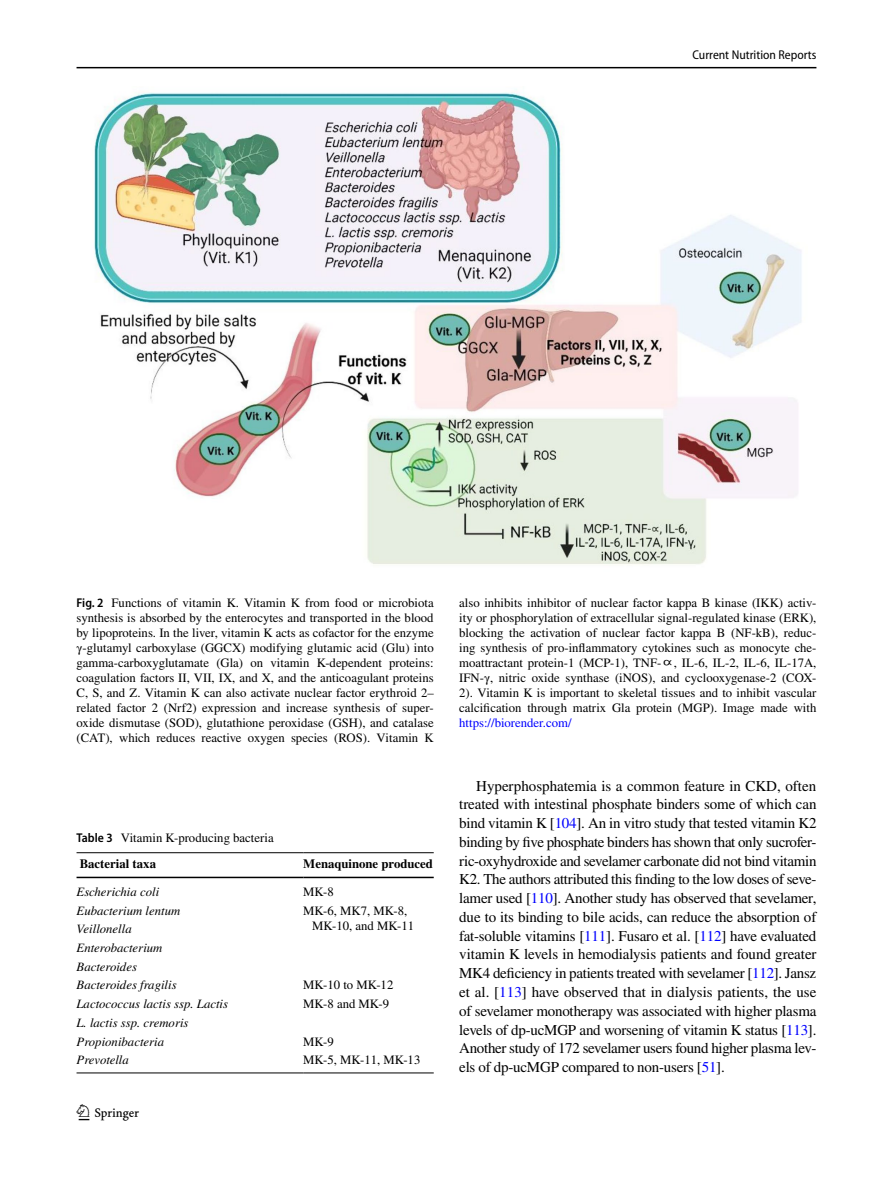
<style>
.page{position:relative;width:893px;height:1187px;background:#fff}
.page>*{position:absolute;margin:0;border:0;box-sizing:border-box;transform-origin:0 0}
.t1{font:22.5px "Springnew Regular 2";color:#000}
.t2{font:15px/18.8px "STIX";letter-spacing:-.015em;color:#000;text-align:justify}
.t3{font:12.75px/15px "STIX";color:#000;text-align:justify}
.t4{font:italic 12.75px/18.8px "STIX";color:#000}
.t5{font:semi-condensed 12.75px "Myriad Pro";color:#000}
.t6{font:12.75px "STIX";color:#00f}
.t7{font:700 12.75px "STIX";color:#000}
.s1{font-family:"Myriad Pro";font-weight:600;font-stretch:semi-condensed}
.s2{font-family:"Code 2000"}
.s3{font-weight:700}
.s4{color:#00f}
</style>
<div class="page">
<hr style="left:77px;top:67px;width:739px;height:1px;background:#000">
<img style="left:94px;top:89px;width:708px;height:475px">
<hr style="left:77px;top:852px;width:226px;height:1px;background:#000">
<hr style="left:77px;top:876px;width:226px;height:2px;background:#000">
<hr style="left:303px;top:852px;width:131px;height:1px;background:#000">
<hr style="left:303px;top:876px;width:131px;height:2px;background:#000">
<hr style="left:77px;top:1072px;width:226px;height:1px;background:#000">
<hr style="left:303px;top:1072px;width:131px;height:1px;background:#000">
<p class="t5" style="left:692px;top:48px;width:125px">Current Nutrition Reports</p>
<p class="t3" style="left:77px;top:596px;width:359px"><span class="s1">Fig. 2</span> Functions of vitamin K. Vitamin K from food or microbiota synthesis is absorbed by the enterocytes and transported in the blood by lipoproteins. In the liver, vitamin K acts as cofactor for the enzyme γ-glutamyl carboxylase (GGCX) modifying glutamic acid (Glu) into gamma-carboxyglutamate (Gla) on vitamin K-dependent proteins: coagulation factors II, VII, IX, and X, and the anticoagulant proteins C, S, and Z. Vitamin K can also activate nuclear factor erythroid 2– related factor 2 (Nrf2) expression and increase synthesis of super&shy;oxide dismutase (SOD), glutathione peroxidase (GSH), and catalase (CAT), which reduces reactive oxygen species (ROS). Vitamin K</p>
<p class="t3" style="left:459px;top:596px;width:359px">also inhibits inhibitor of nuclear factor kappa B kinase (IKK) activ&shy;ity or phosphorylation of extracellular signal-regulated kinase (ERK), blocking the activation of nuclear factor kappa B (NF-kB), reduc&shy;ing synthesis of pro-inflammatory cytokines such as monocyte che&shy;moattractant protein-1 (MCP-1), TNF-<span class="s2">∝</span>, IL-6, IL-2, IL-6, IL-17A, IFN-γ, nitric oxide synthase (iNOS), and cyclooxygenase-2 (COX-2). Vitamin K is important to skeletal tissues and to inhibit vascular calcification through matrix Gla protein (MGP). Image made with</p>
<p class="t6" style="left:459px;top:714px;width:114px">https://biorender.com/</p>
<p class="t3" style="left:77px;top:825px;width:199px;line-height:25.7px"><span class="s1">Table 3</span> Vitamin K-producing bacteria<br><span class="s3">Bacterial taxa</span></p>
<p class="t7" style="left:303px;top:855px;width:131px">Menaquinone produced</p>
<p class="t4" style="left:77px;top:881px;width:84px">Escherichia coli</p>
<p class="t3" style="left:303px;top:884px;width:32px">MK-8</p>
<p class="t4" style="left:77px;top:900px;width:105px">Eubacterium lentum</p>
<p class="t3" style="left:303px;top:903px;width:105px">MK-6, MK7, MK-8,</p>
<p class="t4" style="left:77px;top:919px;width:57px">Veillonella</p>
<p class="t3" style="left:312px;top:918px;width:103px">MK-10, and MK-11</p>
<p class="t4" style="left:77px;top:937px;width:102px">Enterobacterium<br>Bacteroides<br>Bacteroides fragilis</p>
<p class="t3" style="left:303px;top:978px;width:92px">MK-10 to MK-12</p>
<p class="t4" style="left:77px;top:994px;width:153px">Lactococcus lactis ssp. Lactis</p>
<p class="t3" style="left:303px;top:997px;width:87px">MK-8 and MK-9</p>
<p class="t4" style="left:77px;top:1012px;width:114px">L. lactis ssp. cremoris<br>Propionibacteria</p>
<p class="t3" style="left:303px;top:1034px;width:32px">MK-9</p>
<p class="t4" style="left:77px;top:1050px;width:54px">Prevotella</p>
<p class="t3" style="left:303px;top:1053px;width:119px">MK-5, MK-11, MK-13</p>
<h1 class="t1" style="left:79px;top:1104px;width:62px">1 3</h1>
<p class="t2" style="left:459px;top:777px;width:359px;text-indent:17px">Hyperphosphatemia is a common feature in CKD, often treated with intestinal phosphate binders some of which can bind vitamin K [<span class="s4">104</span>]. An in vitro study that tested vitamin K2 binding by five phosphate binders has shown that only sucrofer&shy;ric-oxyhydroxide and sevelamer carbonate did not bind vitamin K2. The authors attributed this finding to the low doses of seve&shy;lamer used [<span class="s4">110</span>]. Another study has observed that sevelamer, due to its binding to bile acids, can reduce the absorption of fat-soluble vitamins [<span class="s4">111</span>]. Fusaro et al. [<span class="s4">112</span>] have evaluated vitamin K levels in hemodialysis patients and found greater MK4 deficiency in patients treated with sevelamer [<span class="s4">112</span>]. Jansz et al. [<span class="s4">113</span>] have observed that in dialysis patients, the use of sevelamer monotherapy was associated with higher plasma levels of dp-ucMGP and worsening of vitamin K status [<span class="s4">113</span>].<br>Another study of 172 sevelamer users found higher plasma lev&shy;els of dp-ucMGP compared to non-users [<span class="s4">51</span>].</p>
</div>
